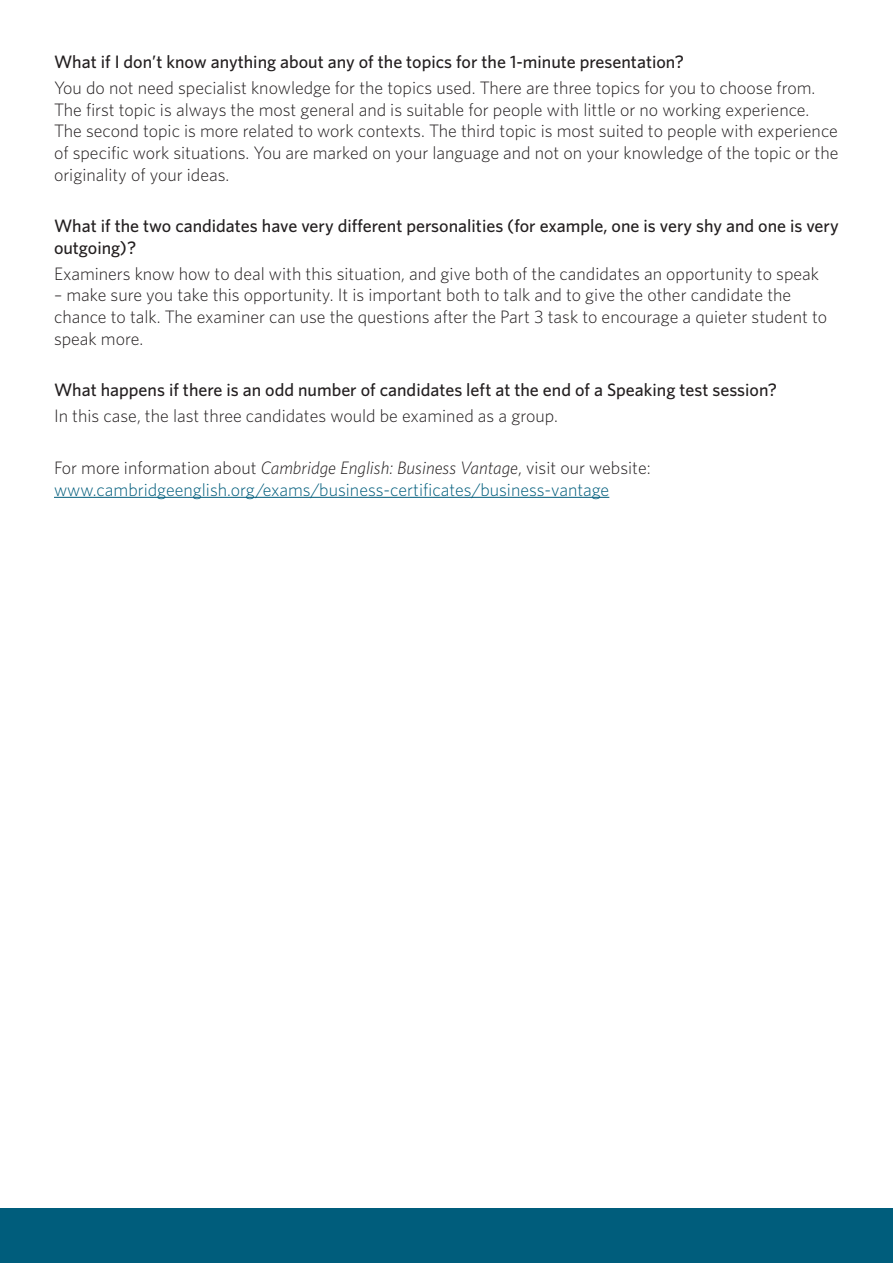
<style>
.page{position:relative;width:893px;height:1263px;background:#fff}
.page>*{position:absolute;margin:0;border:0;box-sizing:border-box;transform-origin:0 0}
.Answers{font:300 18px/21.6px "Whitney";color:#231f20}
.Questions{font:500 18px/21.6px "Whitney";color:#231f20}
.Answers-2{font:300 18px/21.6px "Whitney";color:#005d7c}
.s1{color:#231f20}
.s2{font-style:italic;color:#231f20}
</style>
<div class="page">
<div style="left:0;top:1209px;width:893px;height:54px;background:#005d7c"></div>
<hr style="left:54px;top:497px;width:555px;height:1px;background:#005d7c">
<p class="Questions" style="left:54px;top:51px;width:632px">What if I don’t know anything about any of the topics for the 1-minute presentation?</p>
<p class="Answers" style="left:54px;top:77px;width:786px">You do not need specialist knowledge for the topics used. There are three topics for you to choose from.<br>The first topic is always the most general and is suitable for people with little or no working experience.<br>The second topic is more related to work contexts. The third topic is most suited to people with experience of specific work situations. You are marked on your language and not on your knowledge of the topic or the originality of your ideas.</p>
<p class="Questions" style="left:54px;top:215px;width:786px">What if the two candidates have very different personalities (for example, one is very shy and one is very outgoing)?</p>
<p class="Answers" style="left:54px;top:262px;width:766px">Examiners know how to deal with this situation, and give both of the candidates an opportunity to speak</p>
<p class="Answers" style="left:54px;top:284px;width:775px">– make sure you take this opportunity. It is important both to talk and to give the other candidate the chance to talk. The examiner can use the questions after the Part 3 task to encourage a quieter student to speak more.</p>
<p class="Questions" style="left:54px;top:379px;width:725px">What happens if there is an odd number of candidates left at the end of a Speaking test session?</p>
<p class="Answers" style="left:54px;top:405px;width:505px">In this case, the last three candidates would be examined as a group.</p>
<p class="Answers-2" style="left:54px;top:456px;width:598px"><span class="s1">For more information about</span> <span class="s2">Cambridge English: Business Vantage</span><span class="s1">, visit our website: </span>www.cambridgeenglish.org/exams/business-certificates/business-vantage</p>
</div>
